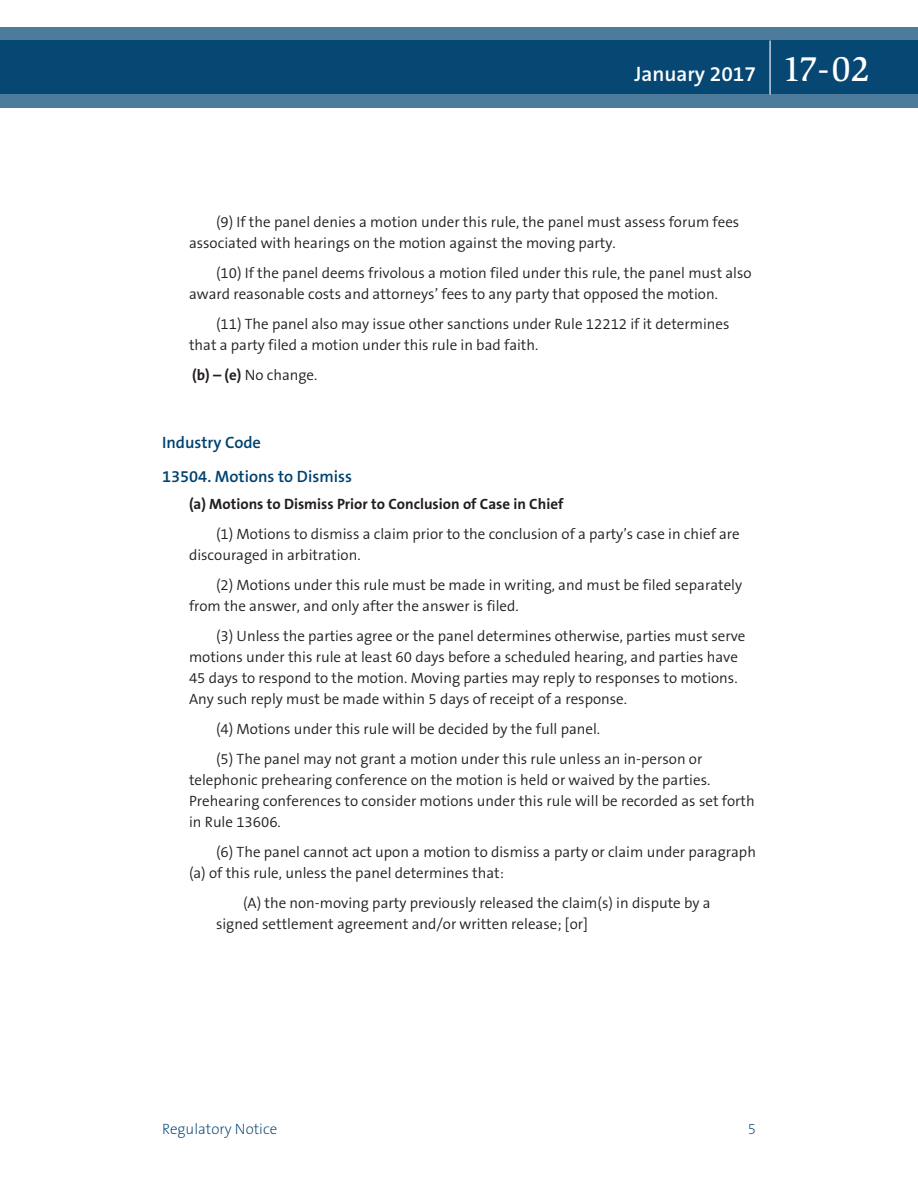
<style>
.page{position:relative;width:918px;height:1188px;background:#fff}
.page>*{position:absolute;margin:0;border:0;box-sizing:border-box;transform-origin:0 0}
.t1{font:600 21px "The Sans B6";color:#fff}
.t2{font:600 16.5px/33.8px "The Sans B6";color:#004270}
.t3{font:300 15px/21px "The Sans B4";color:#231f20}
.t4{font:700 15px "The Sans B7";color:#231f20}
.t5{font:200 15px "The Sans B2";color:#004270}
.s1{font-family:"Slimbach LT";font-weight:500;font-size:36px}
.s2{font-family:"The Sans B7";font-weight:700}
</style>
<div class="page">
<svg style="left:0;top:27px;width:918px;height:81px;background:#1e5881"></svg>
<hr style="left:770px;top:40px;width:1px;height:54px;background:#fff">
<h1 class="t1" style="left:634px;top:62px;width:237px">January 2017 <span class="s1">17-02</span></h1>
<p class="t3" style="left:189px;top:212px;width:552px;text-indent:27px">(9) If the panel denies a motion under this rule, the panel must assess forum fees associated with hearings on the motion against the moving party.</p>
<p class="t3" style="left:189px;top:263px;width:564px;text-indent:27px">(10) If the panel deems frivolous a motion filed under this rule, the panel must also award reasonable costs and attorneys’ fees to any party that opposed the motion.</p>
<p class="t3" style="left:189px;top:314px;width:542px;text-indent:27px">(11) The panel also may issue other sanctions under Rule 12212 if it determines that a party filed a motion under this rule in bad faith.</p>
<p class="t3" style="left:192px;top:365px;width:127px"><span class="s2">(b) – (e)</span> No change.</p>
<p class="t2" style="left:162px;top:426px;width:191px">Industry Code<br>13504. Motions to Dismiss</p>
<p class="t4" style="left:189px;top:496px;width:376px">(a) Motions to Dismiss Prior to Conclusion of Case in Chief</p>
<p class="t3" style="left:189px;top:524px;width:552px;text-indent:27px">(1) Motions to dismiss a claim prior to the conclusion of a party’s case in chief are discouraged in arbitration.</p>
<p class="t3" style="left:189px;top:575px;width:555px;text-indent:27px">(2) Motions under this rule must be made in writing, and must be filed separately from the answer, and only after the answer is filed.</p>
<p class="t3" style="left:189px;top:626px;width:558px;text-indent:27px">(3) Unless the parties agree or the panel determines otherwise, parties must serve motions under this rule at least 60 days before a scheduled hearing, and parties have 45 days to respond to the motion. Moving parties may reply to responses to motions.<br>Any such reply must be made within 5 days of receipt of a response.</p>
<p class="t3" style="left:216px;top:714px;width:488px;line-height:30px">(4) Motions under this rule will be decided by the full panel.<br>(5) The panel may not grant a motion under this rule unless an in-person or</p>
<p class="t3" style="left:189px;top:770px;width:567px">telephonic prehearing conference on the motion is held or waived by the parties.<br>Prehearing conferences to consider motions under this rule will be recorded as set forth in Rule 13606.</p>
<p class="t3" style="left:189px;top:842px;width:569px;text-indent:27px">(6) The panel cannot act upon a motion to dismiss a party or claim under paragraph (a) of this rule, unless the panel determines that:</p>
<p class="t3" style="left:216px;top:892px;width:496px;text-indent:27px">(A) the non-moving party previously released the claim(s) in dispute by a signed settlement agreement and/or written release; [or]</p>
<p class="t5" style="left:162px;top:1121px;width:117px">Regulatory Notice</p>
<p class="t5" style="left:748px;top:1121px;width:10px">5</p>
</div>
